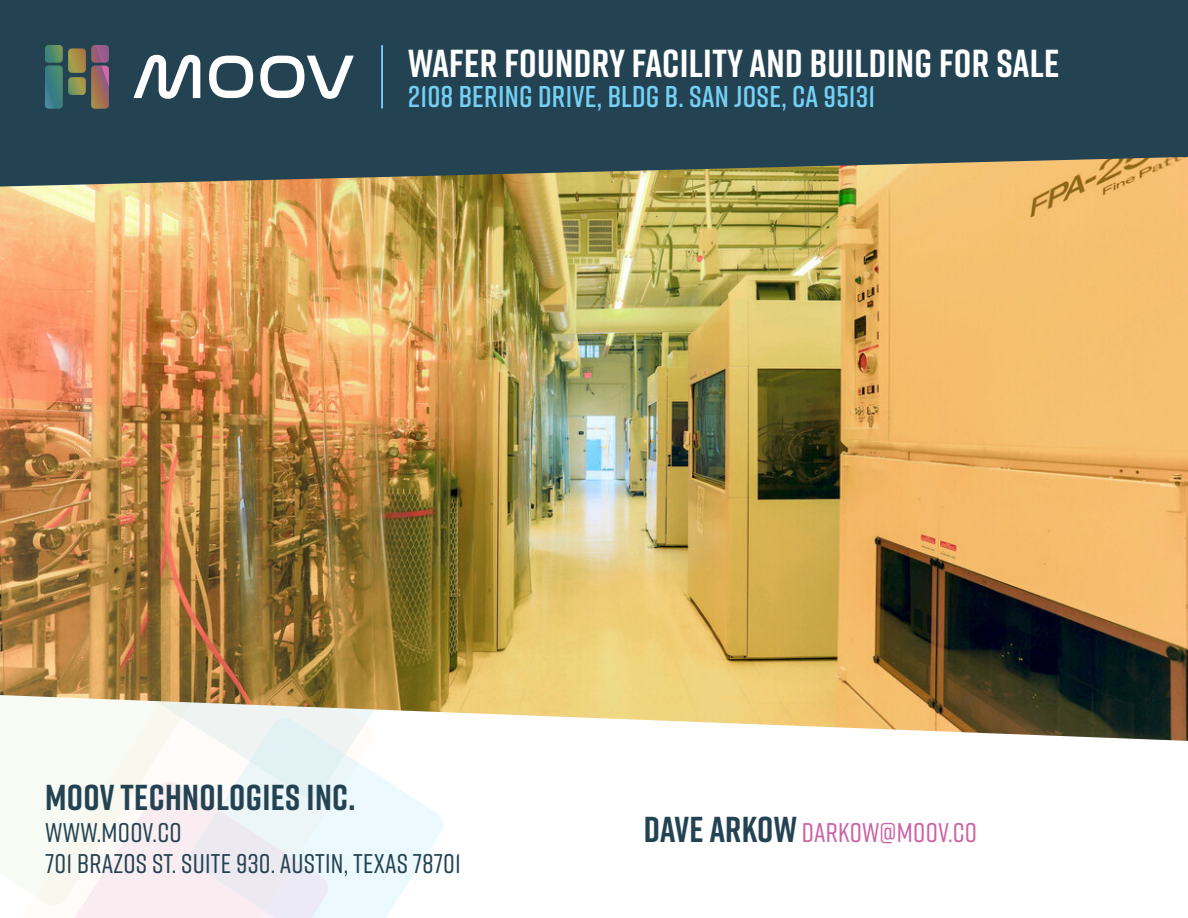
<style>
.page{position:relative;width:1188px;height:918px;background:#fff}
.page>*{position:absolute;margin:0;border:0;box-sizing:border-box;transform-origin:0 0}
.t1{font:700 39px "Rift";letter-spacing:.01em;color:#fff}
.t2{font:700 36px "Rift";letter-spacing:.01em;color:#234353}
.t3{font:600 30px "Rift";letter-spacing:.01em;color:#74d0f4}
.t4{font:500 27px/31.5px "Rift";letter-spacing:.01em;color:#234353}
.t5{font:500 27px "Rift";letter-spacing:.01em;color:#ca63a5}
.s1{font-weight:700;font-size:36px;color:#234353}
</style>
<div class="page">
<img style="left:0;top:187px;width:1188px;height:508px">
<svg style="left:0;top:0;width:1188px;height:187px;background:#324c54"></svg>
<svg style="left:444px;top:695px;width:744px;height:46px"></svg>
<svg style="left:374px;top:695px;width:70px;height:18px"></svg>
<svg style="left:374px;top:773px;width:69px;height:145px;fill:#ecf9fe"></svg>
<svg style="left:0;top:695px;width:374px;height:223px"></svg>
<svg style="left:133px;top:55px;width:67px;height:44px"></svg>
<svg style="left:209px;top:56px;width:44px;height:42px"></svg>
<svg style="left:260px;top:56px;width:94px;height:43px"></svg>
<svg style="left:45px;top:45px;width:64px;height:64px;background:#626c62"></svg>
<hr style="left:381px;top:45px;width:2px;height:64px;background:#74d0f4">
<h1 class="t1" style="left:408px;top:35px;width:653px">WAFER FOUNDRY FACILITY AND BUILDING FOR SALE</h1>
<p class="t3" style="left:408px;top:75px;width:468px">2108 BERING DRIVE, BLDG B. SAN JOSE, CA 95131</p>
<h2 class="t2" style="left:45px;top:772px;width:312px">MOOV TECHNOLOGIES INC.</h2>
<p class="t4" style="left:45px;top:815px;width:418px">WWW.MOOV.CO<br>701 BRAZOS ST. SUITE 930. AUSTIN, TEXAS 78701</p>
<p class="t5" style="left:644px;top:813px;width:335px"><span class="s1">DAVE ARKOW</span> DARKOW@MOOV.CO</p>
</div>
